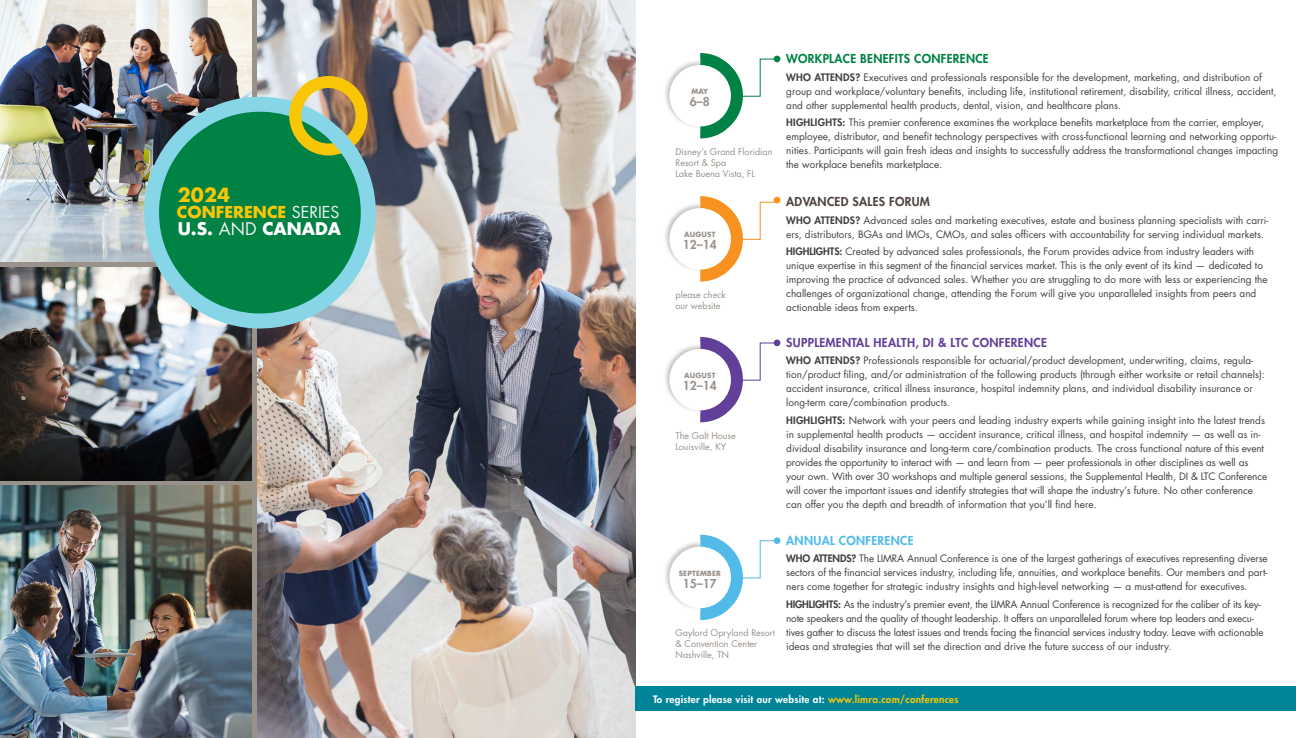
<style>
.page{position:relative;width:1296px;height:738px;background:#fff}
.page>*{position:absolute;margin:0;border:0;box-sizing:border-box;transform-origin:0 0}
.t1{font:700 19px "Futura Std";color:#f9c606}
.t2{font:700 17px "Futura Std";color:#fff}
.t3{font:700 16px "Futura Std";color:#f9c606}
.t4{font:800 12px "Futura Std";letter-spacing:.025em;color:#614099}
.t5{font:800 12px "Futura Std";letter-spacing:.025em;color:#008245}
.t6{font:800 12px "Futura Std";color:#99918a}
.t7{font:800 12px "Futura Std";letter-spacing:.025em;color:#4f4540}
.t8{font:800 12px "Futura Std";letter-spacing:.025em;color:#52bae8}
.t9{font:10px/14px "Futura Std";color:#404042}
.t10{font:10px/14px "Futura Std";letter-spacing:-.02em;color:#404042}
.t11{font:800 10px "Futura Std";letter-spacing:.025em;color:#fff}
.t12{font:9px/11px "Futura Std";color:#99918a}
.t13{font:700 7px "Futura Std";letter-spacing:.025em;color:#99918a}
.s1{font-weight:400;color:#f5f2f2}
.s2{font-weight:800}
.s3{color:#f9c606}
</style>
<div class="page">
<img style="left:0;top:0;width:252px;height:262px">
<img style="left:0;top:267px;width:252px;height:214px">
<img style="left:257px;top:0;width:378px;height:738px">
<svg style="left:143px;top:96px;width:234px;height:233px;background:#379472"></svg>
<div style="left:289px;top:76px;width:79px;height:80px;border:12px solid #f9c606;border-radius:50%"></div>
<svg style="left:290px;top:102px;width:78px;height:73px;background:#7ea564"></svg>
<img style="left:665px;top:204px;width:35px;height:66px">
<img style="left:665px;top:345px;width:35px;height:66px">
<div style="left:670px;top:208px;width:61px;height:62px;background:#fff;border-radius:50%"></div>
<div style="left:670px;top:349px;width:61px;height:61px;background:#fff;border-radius:50%"></div>
<svg style="left:700px;top:196px;width:80px;height:86px"></svg>
<svg style="left:700px;top:337px;width:80px;height:85px"></svg>
<div style="left:635px;top:686px;width:661px;height:25px;background:#008598"></div>
<img style="left:0;top:486px;width:252px;height:252px">
<img style="left:665px;top:542px;width:35px;height:67px">
<div style="left:670px;top:547px;width:61px;height:61px;background:#fff;border-radius:50%"></div>
<div style="left:774px;top:537px;width:6px;height:7px;background:#52bae8;border-radius:50%"></div>
<svg style="left:700px;top:535px;width:78px;height:85px"></svg>
<img style="left:665px;top:61px;width:35px;height:66px">
<div style="left:670px;top:65px;width:61px;height:61px;background:#fff;border-radius:50%"></div>
<svg style="left:700px;top:53px;width:80px;height:85px"></svg>
<p class="t13" style="left:691px;top:87px;width:18px">MAY</p>
<p class="t6" style="left:690px;top:94px;width:21px">6–8</p>
<p class="t12" style="left:676px;top:146px;width:99px">Disney’s Grand Floridian<br>Resort &amp; Spa<br>Lake Buena Vista, FL</p>
<h1 class="t1" style="left:178px;top:182px;width:54px">2024</h1>
<h3 class="t3" style="left:177px;top:202px;width:164px">CONFERENCE <span class="s1">SERIES</span></h3>
<h2 class="t2" style="left:178px;top:218px;width:165px">U.S. <span class="s1">AND</span> CANADA</h2>
<p class="t13" style="left:684px;top:230px;width:33px">AUGUST</p>
<p class="t6" style="left:683px;top:237px;width:35px">12–14</p>
<p class="t12" style="left:676px;top:289px;width:52px">please check our website</p>
<p class="t13" style="left:684px;top:371px;width:33px">AUGUST</p>
<p class="t6" style="left:683px;top:378px;width:35px">12–14</p>
<p class="t12" style="left:676px;top:430px;width:62px">The Galt House<br>Louisville, KY</p>
<p class="t13" style="left:679px;top:568px;width:43px">SEPTEMBER</p>
<p class="t6" style="left:683px;top:576px;width:35px">15–17</p>
<p class="t12" style="left:676px;top:628px;width:101px">Gaylord Opryland Resort &amp; Convention Center<br>Nashville, TN</p>
<p class="t5" style="left:786px;top:51px;width:204px">WORKPLACE BENEFITS CONFERENCE</p>
<p class="t9" style="left:786px;top:70px;width:492px"><span class="s2">WHO ATTENDS?</span> Executives and professionals responsible for the development, marketing, and distribution of group and workplace/voluntary benefits, including life, institutional retirement, disability, critical illness, accident, and other supplemental health products, dental, vision, and healthcare plans.</p>
<p class="t9" style="left:786px;top:116px;width:493px"><span class="s2">HIGHLIGHTS:</span> This premier conference examines the workplace benefits marketplace from the carrier, employer, employee, distributor, and benefit technology perspectives with cross-functional learning and networking opportu&shy;nities. Participants will gain fresh ideas and insights to successfully address the transformational changes impacting the workplace benefits marketplace.</p>
<p class="t7" style="left:786px;top:194px;width:145px">ADVANCED SALES FORUM</p>
<p class="t9" style="left:786px;top:213px;width:484px"><span class="s2">WHO ATTENDS?</span> Advanced sales and marketing executives, estate and business planning specialists with carri&shy;ers, distributors, BGAs and IMOs, CMOs, and sales officers with accountability for serving individual markets.</p>
<p class="t9" style="left:786px;top:245px;width:483px"><span class="s2">HIGHLIGHTS:</span> Created by advanced sales professionals, the Forum provides advice from industry leaders with unique expertise in this segment of the financial services market. This is the only event of its kind — dedicated to improving the practice of advanced sales. Whether you are struggling to do more with less or experiencing the challenges of organizational change, attending the Forum will give you unparalleled insights from peers and actionable ideas from experts.</p>
<p class="t4" style="left:786px;top:335px;width:262px">SUPPLEMENTAL HEALTH, DI &amp; LTC CONFERENCE</p>
<p class="t9" style="left:786px;top:354px;width:480px"><span class="s2">WHO ATTENDS?</span> Professionals responsible for actuarial/product development, underwriting, claims, regula&shy;tion/product filing, and/or administration of the following products (through either worksite or retail channels): accident insurance, critical illness insurance, hospital indemnity plans, and individual disability insurance or long-term care/combination products.</p>
<p class="t9" style="left:786px;top:413px;width:483px"><span class="s2">HIGHLIGHTS:</span> Network with your peers and leading industry experts while gaining insight into the latest trends in supplemental health products — accident insurance, critical illness, and hospital indemnity — as well as in&shy;dividual disability insurance and long-term care/combination products. The cross functional nature of this event provides the opportunity to interact with — and learn from — peer professionals in other disciplines as well as your own. With over 30 workshops and multiple general sessions, the Supplemental Health, DI &amp; LTC Conference will cover the important issues and identify strategies that will shape the industry’s future. No other conference can offer you the depth and breadth of information that you’ll find here.</p>
<p class="t8" style="left:786px;top:533px;width:129px">ANNUAL CONFERENCE</p>
<p class="t9" style="left:786px;top:552px;width:483px;text-align:justify"><span class="s2">WHO ATTENDS?</span> The LIMRA Annual Conference is one of the largest gatherings of executives representing diverse sectors of the financial services industry, including life, annuities, and workplace benefits. Our members and part&shy;ners come together for strategic industry insights and high-level networking — a must-attend for executives.</p>
<p class="t10" style="left:786px;top:597px;width:479px"><span class="s2">HIGHLIGHTS:</span> As the industry’s premier event, the LIMRA Annual Conference is recognized for the caliber of its key&shy;note speakers and the quality of thought leadership. It offers an unparalleled forum where top leaders and execu&shy;tives gather to discuss the latest issues and trends facing the financial services industry today. Leave with actionable ideas and strategies that will set the direction and drive the future success of our industry.</p>
<p class="t11" style="left:653px;top:693px;width:307px">To register please visit our website at: <span class="s3">www.limra.com/conferences</span></p>
</div>
